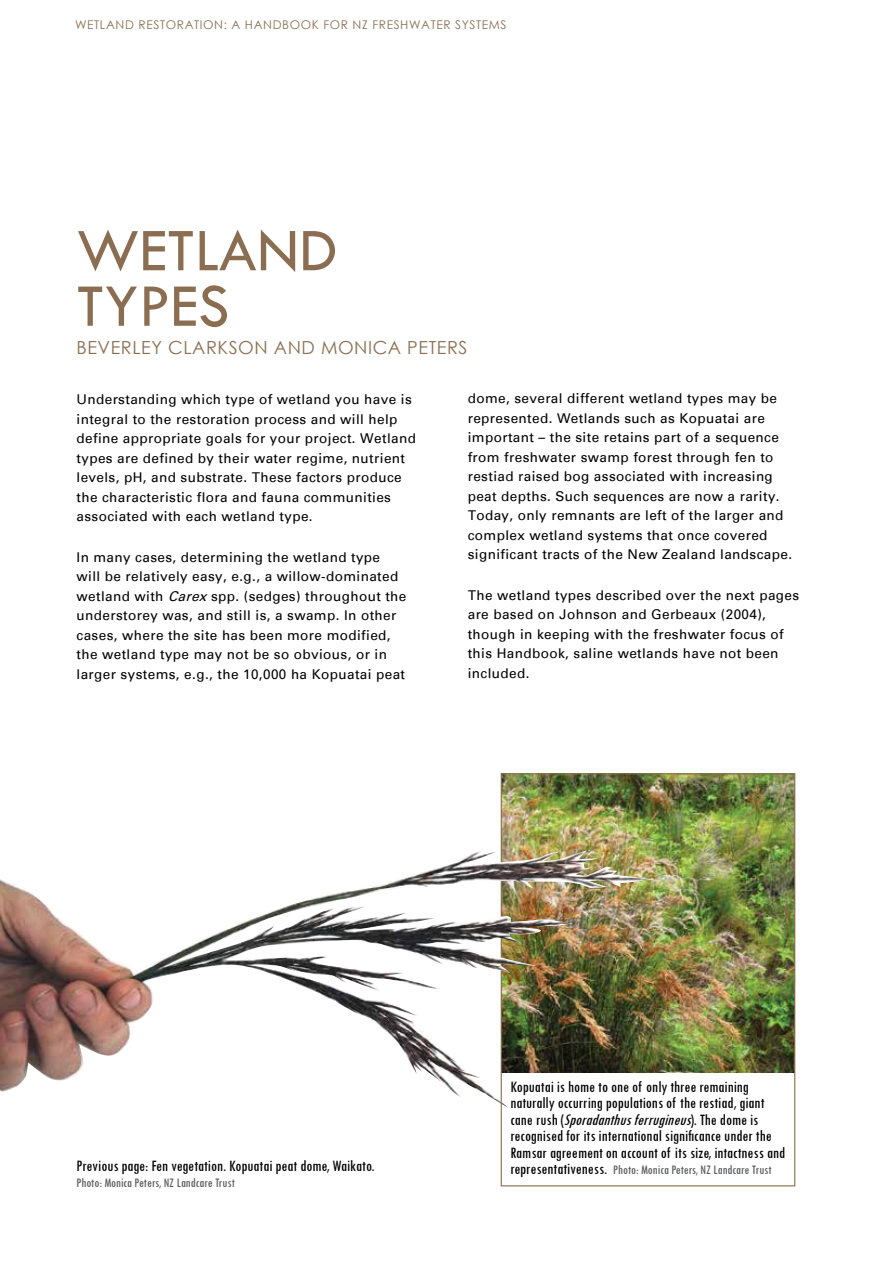
<style>
.page{position:relative;width:893px;height:1263px;background:#fff}
.page>*{position:absolute;margin:0;border:0;box-sizing:border-box;transform-origin:0 0}
.t1{font:63px/55.5px "Tw Cen";color:#8b6e51}
.t2{font:18px "Century Gothic";letter-spacing:.03em;color:#8b6e51}
.t3{font:condensed 16.5px/16.5px "Tw Cen";color:#000}
.t4{font:13.5px/19.5px "Univers";letter-spacing:.03em;color:#000}
.t5{font:condensed 13.5px "Tw Cen";color:#58595b}
.t6{font:12px "Century Gothic";letter-spacing:.05em;color:#8b6e51}
.s1{font-style:italic}
.s2{font-size:16.5px;color:#000}
</style>
<div class="page">
<img style="left:503px;top:775px;width:290px;height:297px">
<img style="left:0;top:850px;width:560px;height:259px">
<p class="t6" style="left:75px;top:16px;width:433px">WETLAND RESTORATION: A HANDBOOK FOR NZ FRESHWATER SYSTEMS</p>
<h1 class="t1" style="left:77px;top:222px;width:262px">WETLAND<br>TYPES</h1>
<h2 class="t2" style="left:77px;top:335px;width:392px">BEVERLEY CLARKSON AND MONICA PETERS</h2>
<p class="t4" style="left:77px;top:390px;width:341px">Understanding which type of wetland you have is integral to the restoration process and will help define appropriate goals for your project. Wetland types are defined by their water regime, nutrient levels, pH, and substrate. These factors produce the characteristic flora and fauna communities associated with each wetland type.</p>
<p class="t4" style="left:77px;top:547px;width:331px">In many cases, determining the wetland type will be relatively easy, e.g., a willow-dominated wetland with <span class="s1">Carex</span> spp. (sedges) throughout the understorey was, and still is, a swamp. In other cases, where the site has been more modified, the wetland type may not be so obvious, or in larger systems, e.g., the 10,000 ha Kopuatai peat</p>
<p class="t4" style="left:468px;top:389px;width:326px">dome, several different wetland types may be represented. Wetlands such as Kopuatai are important – the site retains part of a sequence from freshwater swamp forest through fen to restiad raised bog associated with increasing peat depths. Such sequences are now a rarity.<br>Today, only remnants are left of the larger and complex wetland systems that once covered significant tracts of the New Zealand landscape.</p>
<p class="t4" style="left:468px;top:585px;width:333px">The wetland types described over the next pages are based on Johnson and Gerbeaux (2004), though in keeping with the freshwater focus of this Handbook, saline wetlands have not been included.</p>
<p class="t3" style="left:77px;top:1157px;width:299px">Previous page: Fen vegetation. Kopuatai peat dome, Waikato.</p>
<p class="t5" style="left:77px;top:1175px;width:160px">Photo: Monica Peters, NZ Landcare Trust</p>
<p class="t3" style="left:510px;top:1078px;width:276px">Kopuatai is home to one of only three remaining naturally occurring populations of the restiad, giant<br>c a n e r u s h ( <span class="s1">Sporadanthusferrugineus</span>) . T h e d o m e i s recognised for its international significance under the Ramsar agreement on account of its size, intactness and</p>
<p class="t5" style="left:510px;top:1162px;width:263px"><span class="s2">representativeness.</span> Photo: Monica Peters, NZ Landcare Trust</p>
</div>
